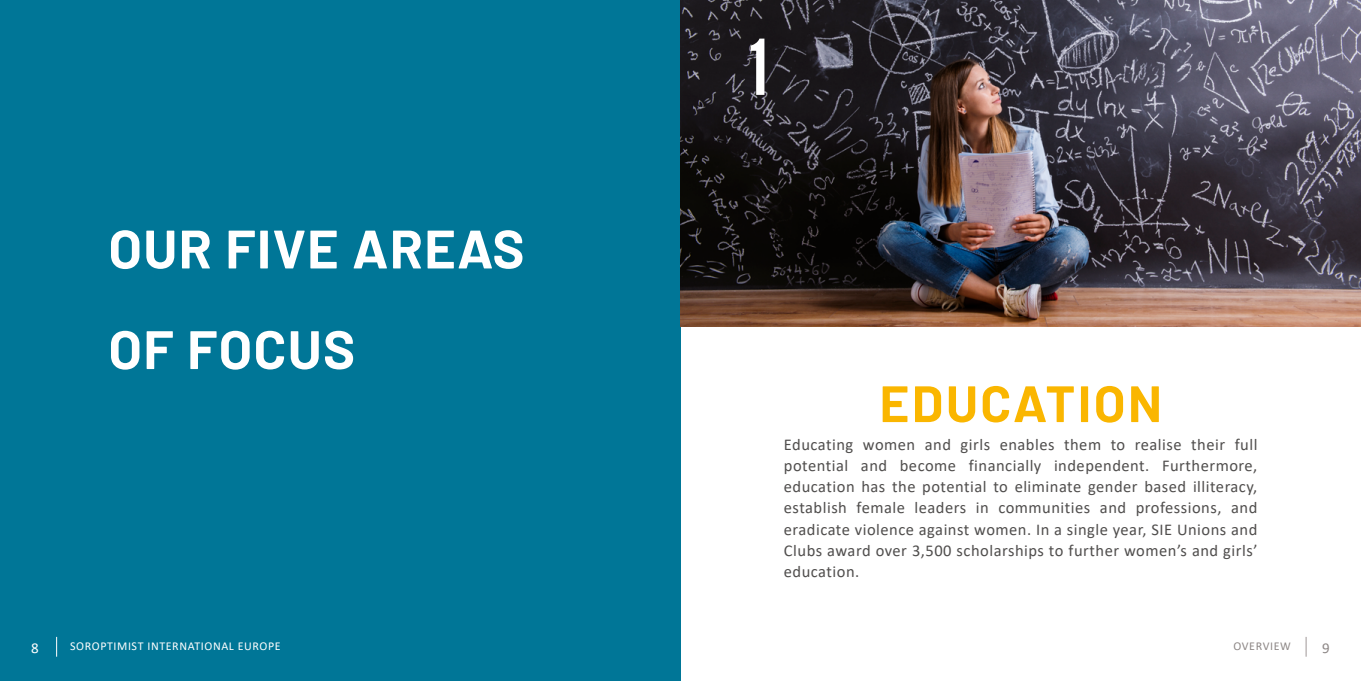
<style>
.page{position:relative;width:1361px;height:681px;background:#fff}
.page>*{position:absolute;margin:0;border:0;box-sizing:border-box;transform-origin:0 0}
.t1{font:76.5px "League Gothic";color:#fff}
.t2{font:700 54px/100.5px "Barlow";letter-spacing:.025em;color:#fff}
.t3{font:700 51px "Barlow";letter-spacing:.05em;color:#fab600}
.t4{font:16.5px/21px "Calibri";letter-spacing:.03em;color:#504e4d;text-align:justify}
.t5{font:15px "Calibri";color:#8d8786}
.t6{font:15px "Calibri";color:#fff}
.t7{font:12px "Calibri";letter-spacing:.05em;color:#fff}
.t8{font:12px "Calibri";letter-spacing:.05em;color:#8d8786}
</style>
<div class="page">
<svg style="left:1305px;top:637px;width:1px;height:19px"></svg>
<div style="left:0;top:0;width:680px;height:680px;background:#007697"></div>
<img style="left:680px;top:0;width:681px;height:326px">
<svg style="left:56px;top:636px;width:1px;height:20px"></svg>
<h2 class="t2" style="left:108px;top:194px;width:417px">OUR FIVE AREAS<br>OF FOCUS</h2>
<p class="t6" style="left:31px;top:637px;width:9px">8</p>
<p class="t7" style="left:70px;top:637px;width:212px">SOROPTIMIST INTERNATIONAL EUROPE</p>
<h1 class="t1" style="left:750px;top:22px;width:19px">1</h1>
<h3 class="t3" style="left:879px;top:366px;width:284px">EDUCATION</h3>
<p class="t4" style="left:784px;top:434px;width:475px">Educating women and girls enables them to realise their full potential and become financially independent. Furthermore, education has the potential to eliminate gender based illiteracy, establish female leaders in communities and professions, and eradicate violence against women. In a single year, SIE Unions and Clubs award over 3,500 scholarships to further women’s and girls’ education.</p>
<p class="t8" style="left:1233px;top:637px;width:59px">OVERVIEW</p>
<p class="t5" style="left:1322px;top:637px;width:9px">9</p>
</div>
